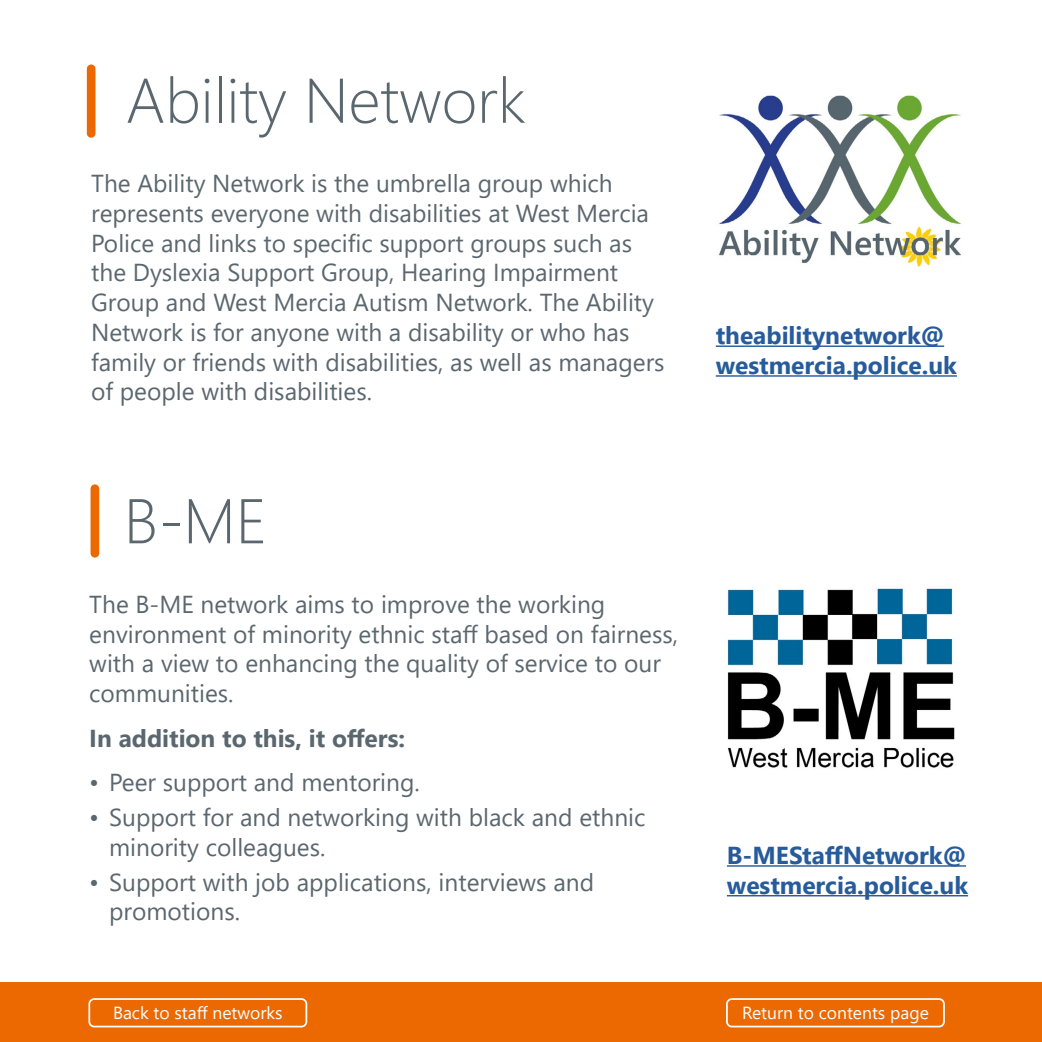
<style>
.page{position:relative;width:1042px;height:1042px;background:#fff}
.page>*{position:absolute;margin:0;border:0;box-sizing:border-box;transform-origin:0 0}
.t1{font:300 63px "Segoe UI";color:#5b676f}
.t2{font:24.5px/29.8px "Segoe UI";color:#5b676f}
.t3{font:700 24.5px/29.8px "Segoe UI";color:#275b9b}
.t4{font:700 24.5px "Segoe UI";color:#5b676f}
.t5{font:17.5px "Segoe UI";color:#fff}
</style>
<div class="page">
<div style="left:87px;top:64px;width:8px;height:74px;background:#ec6800;border-radius:4px"></div>
<img style="left:719px;top:95px;width:242px;height:172px">
<div style="left:91px;top:484px;width:8px;height:73px;background:#ec6800;border-radius:4px"></div>
<img style="left:727px;top:588px;width:228px;height:180px">
<hr style="left:727px;top:865px;width:239px;height:1px;background:#275b9b">
<hr style="left:727px;top:895px;width:241px;height:1px;background:#275b9b">
<hr style="left:716px;top:345px;width:228px;height:2px;background:#275b9b">
<hr style="left:716px;top:375px;width:241px;height:2px;background:#275b9b">
<div style="left:0;top:982px;width:1042px;height:60px;background:#ec6800"></div>
<div style="left:88px;top:998px;width:219px;height:29px;border:2px solid #fff;border-radius:5px"></div>
<div style="left:726px;top:998px;width:219px;height:29px;border:2px solid #fff;border-radius:5px"></div>
<h1 class="t1" style="left:126px;top:41px;width:402px">Ability Network</h1>
<p class="t2" style="left:91px;top:166px;width:575px">The Ability Network is the umbrella group which represents everyone with disabilities at West Mercia Police and links to specific support groups such as the Dyslexia Support Group, Hearing Impairment Group and West Mercia Autism Network. The Ability Network is for anyone with a disability or who has family or friends with disabilities, as well as managers of people with disabilities.</p>
<h1 class="t1" style="left:124px;top:461px;width:145px">B-ME</h1>
<p class="t2" style="left:89px;top:587px;width:590px">The B-ME network aims to improve the working environment of minority ethnic staff based on fairness, with a view to enhancing the quality of service to our communities.</p>
<p class="t4" style="left:89px;top:715px;width:317px">In addition to this, it offers:</p>
<p class="t2" style="left:89px;top:765px;width:332px">• Peer support and mentoring.</p>
<p class="t2" style="left:109px;top:800px;width:538px;text-indent:-20px">• Support for and networking with black and ethnic minority colleagues.</p>
<p class="t2" style="left:109px;top:865px;width:486px;text-indent:-20px">• Support with job applications, interviews and promotions.</p>
<p class="t3" style="left:716px;top:319px;width:243px">theabilitynetwork@ westmercia.police.uk</p>
<p class="t3" style="left:727px;top:838px;width:243px">B-MEStaffNetwork@ westmercia.police.uk</p>
<p class="t5" style="left:113px;top:996px;width:171px">Back to staff networks</p>
<p class="t5" style="left:742px;top:996px;width:188px">Return to contents page</p>
</div>
